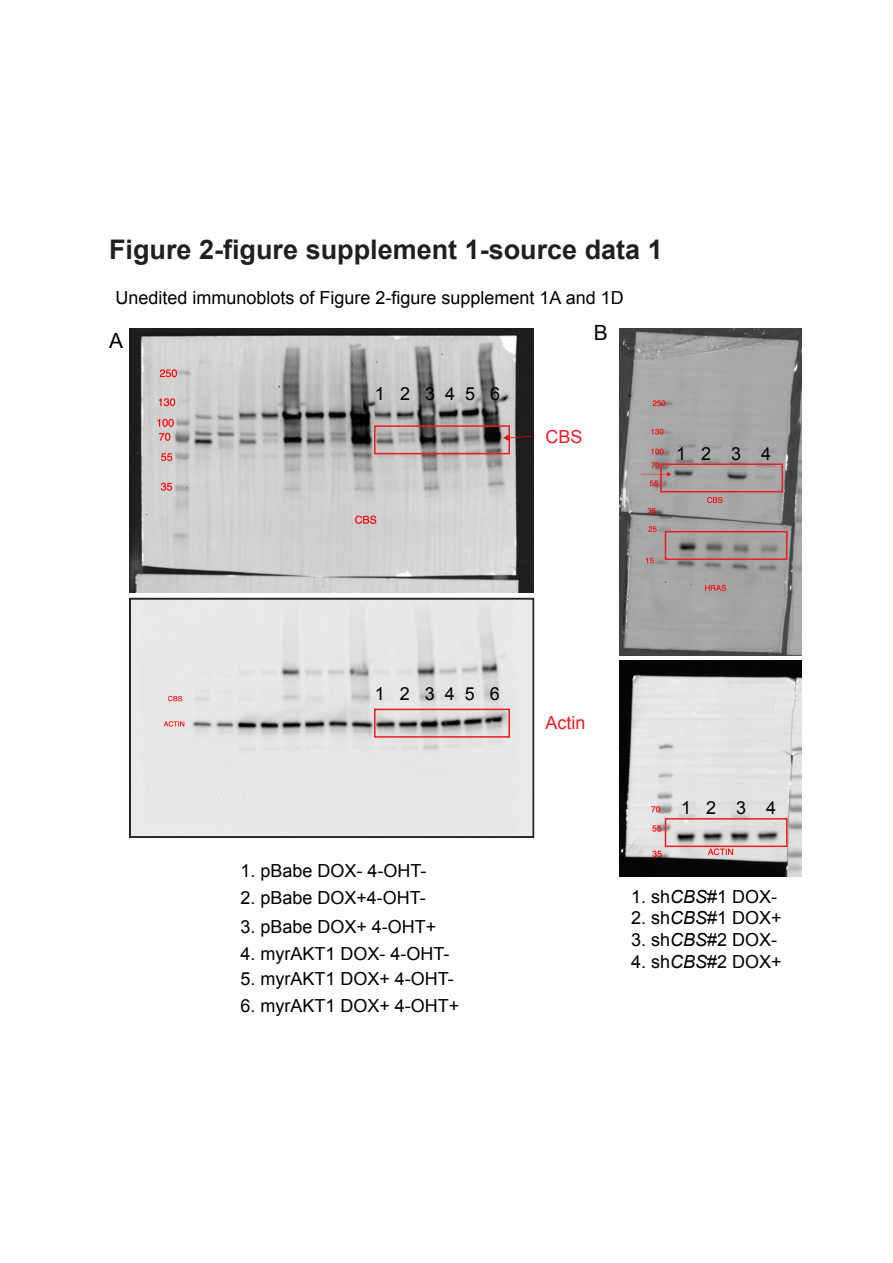
<style>
.page{position:relative;width:893px;height:1263px;background:#fff}
.page>*{position:absolute;margin:0;border:0;box-sizing:border-box;transform-origin:0 0}
.t1{font:700 27px "Arial";color:#231f20}
.t2{font:21px "Arial";color:#000}
.t3{font:18px "Arial";color:#000}
.t4{font:18px "Arial";color:#ed1c24}
.s1{font-style:italic}
</style>
<div class="page">
<svg style="left:132px;top:601px;width:399px;height:234px;background:#e2e1e1"></svg>
<div style="left:129px;top:598px;width:405px;height:240px;border:2px solid #231f20"></div>
<img style="left:130px;top:328px;width:403px;height:264px">
<div style="left:374px;top:425px;width:136px;height:29px;border:2px solid #ed1c24"></div>
<div style="left:374px;top:709px;width:136px;height:29px;border:2px solid #ed1c24"></div>
<img style="left:620px;top:660px;width:181px;height:216px">
<img style="left:620px;top:328px;width:181px;height:327px">
<div style="left:660px;top:463px;width:123px;height:29px;border:2px solid #ed1c24"></div>
<div style="left:665px;top:531px;width:122px;height:29px;border:2px solid #ed1c24"></div>
<div style="left:665px;top:818px;width:122px;height:29px;border:2px solid #ed1c24"></div>
<h1 class="t1" style="left:109px;top:232px;width:555px">Figure 2-figure supplement 1-source data 1</h1>
<p class="t3" style="left:115px;top:286px;width:510px">Unedited immunoblots of Figure 2-figure supplement 1A and 1D</p>
<p class="t2" style="left:109px;top:327px;width:16px">A</p>
<p class="t2" style="left:594px;top:319px;width:16px">B</p>
<p class="t3" style="left:375px;top:381px;width:127px">1 2 3 4 5 6</p>
<p class="t4" style="left:545px;top:425px;width:39px">CBS</p>
<p class="t3" style="left:676px;top:442px;width:97px">1 2 3 4</p>
<p class="t3" style="left:375px;top:682px;width:127px">1 2 3 4 5 6</p>
<p class="t4" style="left:545px;top:710px;width:42px">Actin</p>
<p class="t3" style="left:240px;top:858px;width:188px">1. pBabe DOX- 4-OHT-</p>
<p class="t3" style="left:240px;top:886px;width:187px">2. pBabe DOX+4-OHT-</p>
<p class="t3" style="left:240px;top:915px;width:198px">3. pBabe DOX+ 4-OHT+</p>
<p class="t3" style="left:240px;top:942px;width:211px">4. myrAKT1 DOX- 4-OHT-</p>
<p class="t3" style="left:240px;top:966px;width:215px">5. myrAKT1 DOX+ 4-OHT-</p>
<p class="t3" style="left:240px;top:994px;width:221px">6. myrAKT1 DOX+ 4-OHT+</p>
<p class="t3" style="left:681px;top:795px;width:97px">1 2 3 4</p>
<p class="t3" style="left:631px;top:885px;width:148px">1. sh<span class="s1">CBS</span>#1 DOX-</p>
<p class="t3" style="left:631px;top:906px;width:152px">2. sh<span class="s1">CBS</span>#1 DOX+</p>
<p class="t3" style="left:631px;top:928px;width:148px">3. sh<span class="s1">CBS</span>#2 DOX-</p>
<p class="t3" style="left:631px;top:949px;width:152px">4. sh<span class="s1">CBS</span>#2 DOX+</p>
</div>
